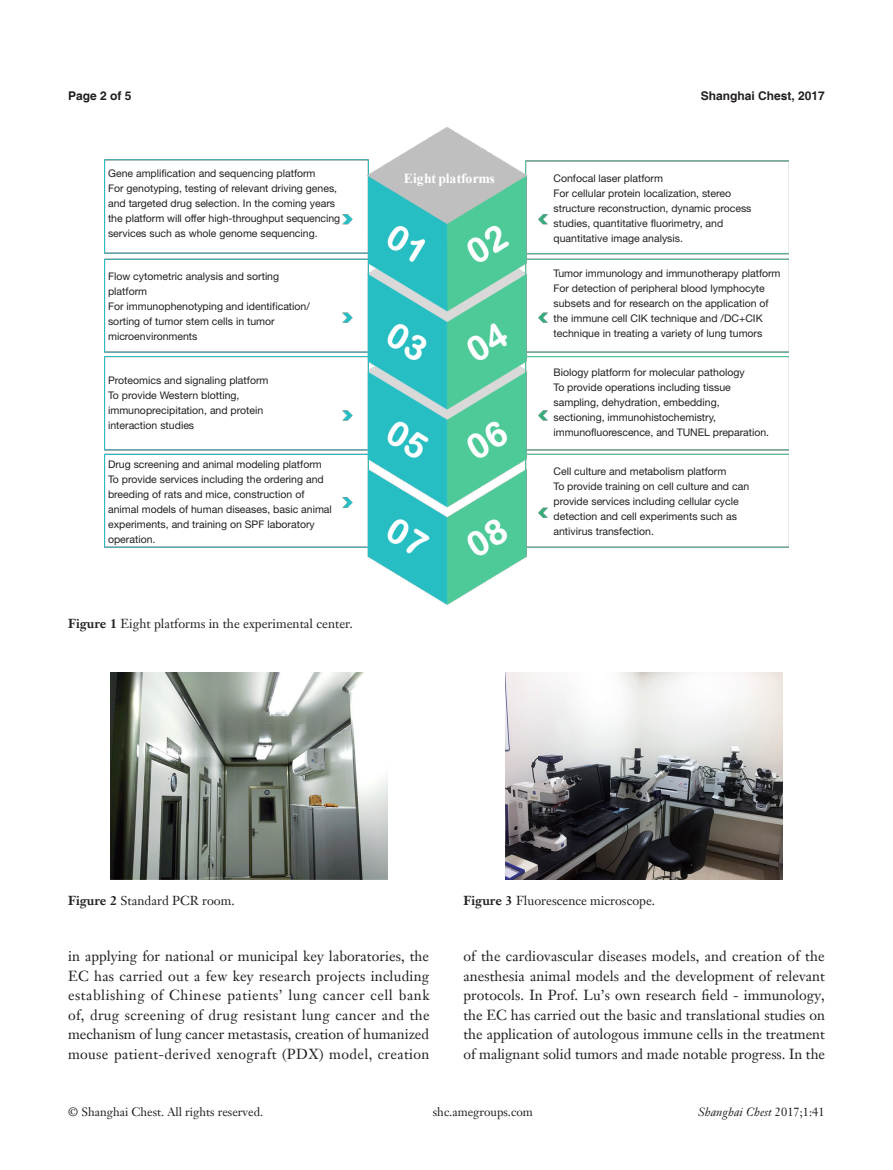
<style>
.page{position:relative;width:893px;height:1170px;background:#fff}
.page>*{position:absolute;margin:0;border:0;box-sizing:border-box;transform-origin:0 0}
.t1{font:14.25px/19.5px "Janson Text LT";color:#231f20;text-align:justify}
.t2{font:700 13.8px "Times New Roman";letter-spacing:-.015em;color:#fff}
.t3{font:12.75px "Janson Text LT";color:#231f20}
.t4{font:12px "Janson Text LT";color:#231f20}
.t5{font:700 12px "Helvetica";color:#231f20}
.t6{font:italic 12px "Janson Text LT";color:#231f20}
.t7{font:10.5px/15px "Helvetica Neue LT Pro";color:#231f20}
.s1{font-weight:700}
.s2{font-style:normal}
</style>
<div class="page">
<img style="left:111px;top:672px;width:276px;height:207px">
<img style="left:506px;top:672px;width:276px;height:207px">
<img style="left:104px;top:128px;width:684px;height:476px">
<p class="t5" style="left:68px;top:88px;width:65px">Page 2 of 5</p>
<p class="t5" style="left:701px;top:88px;width:126px">Shanghai Chest, 2017</p>
<p class="t7" style="left:108px;top:165px;width:209px">Gene amplification and sequencing platform</p>
<p class="t7" style="left:108px;top:180px;width:234px">For genotyping, testing of relevant driving genes, and targeted drug selection. In the coming years the platform will offer high-throughput sequencing services such as whole genome sequencing.</p>
<p class="t7" style="left:108px;top:268px;width:173px">Flow cytometric analysis and sorting platform</p>
<p class="t7" style="left:108px;top:298px;width:203px">For immunophenotyping and identification/ sorting of tumor stem cells in tumor microenvironments</p>
<p class="t7" style="left:108px;top:373px;width:162px">Proteomics and signaling platform</p>
<p class="t7" style="left:108px;top:388px;width:157px">To provide Western blotting, immunoprecipitation, and protein interaction studies</p>
<p class="t7" style="left:108px;top:456px;width:215px">Drug screening and animal modeling platform</p>
<p class="t7" style="left:108px;top:471px;width:225px">To provide services including the ordering and breeding of rats and mice, construction of animal models of human diseases, basic animal experiments, and training on SPF laboratory operation.</p>
<p class="t3" style="left:68px;top:615px;width:286px"><span class="s1">Figure 1</span> Eight platforms in the experimental center.</p>
<p class="t2" style="left:404px;top:168px;width:93px">Eight platforms</p>
<p class="t7" style="left:553px;top:170px;width:111px">Confocal laser platform</p>
<p class="t7" style="left:553px;top:185px;width:199px">For cellular protein localization, stereo structure reconstruction, dynamic process studies, quantitative fluorimetry, and quantitative image analysis.</p>
<p class="t7" style="left:553px;top:265px;width:229px">Tumor immunology and immunotherapy platform</p>
<p class="t7" style="left:553px;top:280px;width:217px">For detection of peripheral blood lymphocyte subsets and for research on the application of the immune cell CIK technique and /DC+CIK technique in treating a variety of lung tumors</p>
<p class="t7" style="left:553px;top:364px;width:193px">Biology platform for molecular pathology</p>
<p class="t7" style="left:553px;top:379px;width:217px">To provide operations including tissue sampling, dehydration, embedding, sectioning, immunohistochemistry, immunofluorescence, and TUNEL preparation.</p>
<p class="t7" style="left:553px;top:464px;width:174px">Cell culture and metabolism platform</p>
<p class="t7" style="left:553px;top:479px;width:197px">To provide training on cell culture and can provide services including cellular cycle detection and cell experiments such as antivirus transfection.</p>
<p class="t3" style="left:68px;top:892px;width:168px"><span class="s1">Figure 2</span> Standard PCR room.</p>
<p class="t3" style="left:463px;top:892px;width:193px"><span class="s1">Figure 3</span> Fluorescence microscope.</p>
<p class="t1" style="left:68px;top:946px;width:363px">in applying for national or municipal key laboratories, the EC has carried out a few key research projects including establishing of Chinese patients’ lung cancer cell bank of, drug screening of drug resistant lung cancer and the mechanism of lung cancer metastasis, creation of humanized mouse patient-derived xenograft (PDX) model, creation</p>
<p class="t1" style="left:463px;top:946px;width:363px">of the cardiovascular diseases models, and creation of the anesthesia animal models and the development of relevant protocols. In Prof. Lu’s own research field - immunology, the EC has carried out the basic and translational studies on the application of autologous immune cells in the treatment of malignant solid tumors and made notable progress. In the</p>
<p class="t4" style="left:68px;top:1104px;width:196px">© Shanghai Chest. All rights reserved.</p>
<p class="t4" style="left:433px;top:1104px;width:101px">shc.amegroups.com</p>
<p class="t6" style="left:698px;top:1104px;width:128px">Shanghai Chest <span class="s2">2017;1:41</span></p>
</div>
